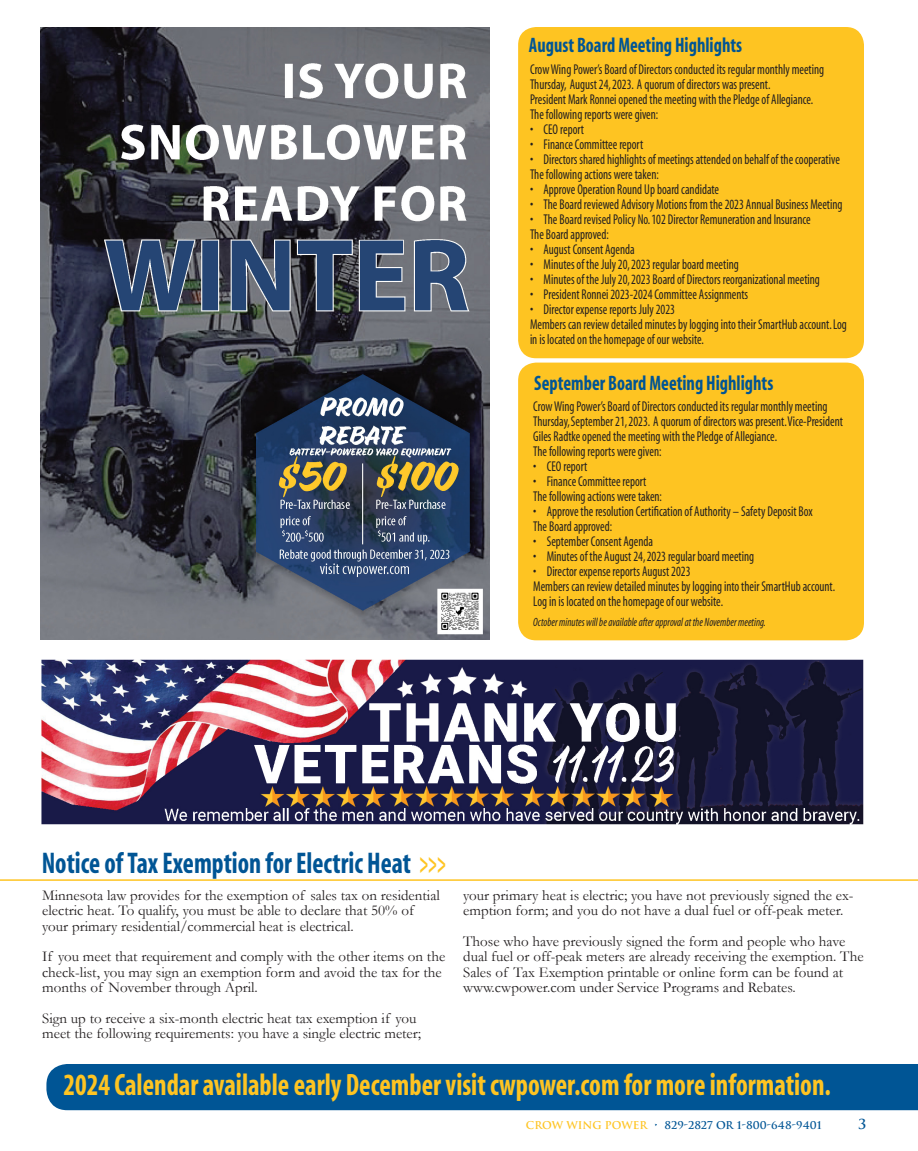
<style>
.page{position:relative;width:918px;height:1151px;background:#fff}
.page>*{position:absolute;margin:0;border:0;box-sizing:border-box;transform-origin:0 0}
.t1{font:700 condensed 31.05px "Myriad";color:#fec422;scale:.88 1}
.t2{font:700 condensed 30px "Myriad";color:#005595;scale:.88 1}
.t3{font:700 condensed 21px "Myriad";color:#005595;scale:.88 1}
.t4{font:15px/15.3px "Garamond";color:#231f20}
.t5{font:condensed 14.25px/15px "Myriad";color:#231f20;scale:.88 1}
.t6{font:700 13.5px "Trajan";color:#005595}
.t7{font:italic condensed 12px "Myriad";color:#231f20;scale:.88 1}
.t8{font:700 10.5px "Trajan";color:#005595}
.s1{color:#fec422}
</style>
<div class="page">
<hr style="left:0;top:879px;width:918px;height:1px;background:#fec422">
<img style="left:40px;top:27px;width:449px;height:612px">
<div style="left:46px;top:1064px;width:872px;height:45px;background:#005595"></div>
<div style="left:518px;top:362px;width:346px;height:278px;background:#fec422;border-radius:18px"></div>
<div style="left:518px;top:27px;width:346px;height:331px;background:#fec422;border-radius:18px"></div>
<img style="left:41px;top:659px;width:823px;height:164px">
<p class="t3" style="left:529px;top:34px;width:244px">August Board Meeting Highlights</p>
<p class="t5" style="left:530px;top:62px;width:336px">Crow Wing Power’s Board of Directors conducted its regular monthly meeting<br>Thursday, August 24,2023. A quorum of directors was present.</p>
<p class="t5" style="left:530px;top:92px;width:324px">President Mark Ronnei opened the meeting with the Pledge of Allegiance.</p>
<p class="t5" style="left:530px;top:107px;width:147px">The following reports were given:</p>
<p class="t5" style="left:530px;top:122px;width:63px">• CEO report</p>
<p class="t5" style="left:530px;top:137px;width:130px">• Finance Committee report</p>
<p class="t5" style="left:530px;top:152px;width:354px">• Directors shared highlights of meetings attended on behalf of the cooperative</p>
<p class="t5" style="left:530px;top:167px;width:148px">The following actions were taken:</p>
<p class="t5" style="left:530px;top:182px;width:216px">• Approve Operation Round Up board candidate</p>
<p class="t5" style="left:530px;top:197px;width:357px">• The Board reviewed Advisory Motions from the 2023 Annual Business Meeting</p>
<p class="t5" style="left:530px;top:212px;width:321px">• The Board revised Policy No.102 Director Remuneration and Insurance</p>
<p class="t5" style="left:530px;top:227px;width:91px">The Board approved:</p>
<p class="t5" style="left:530px;top:242px;width:121px">• August Consent Agenda</p>
<p class="t5" style="left:530px;top:257px;width:239px">• Minutes of the July 20,2023 regular board meeting</p>
<p class="t5" style="left:530px;top:272px;width:331px">• Minutes of the July 20,2023 Board of Directors reorganizational meeting</p>
<p class="t5" style="left:530px;top:287px;width:249px">• President Ronnei 2023-2024 Committee Assignments</p>
<p class="t5" style="left:530px;top:302px;width:166px">• Director expense reports July 2023</p>
<p class="t5" style="left:530px;top:317px;width:362px">Members can review detailed minutes by logging into their SmartHub account.Log in is located on the homepage of our website.</p>
<p class="t3" style="left:534px;top:372px;width:273px">September Board Meeting Highlights</p>
<p class="t5" style="left:533px;top:399px;width:353px">Crow Wing Power’s Board of Directors conducted its regular monthly meeting<br>Thursday, September 21, 2023. A quorum of directors was present.Vice-President<br>Giles Radtke opened the meeting with the Pledge of Allegiance.</p>
<p class="t5" style="left:533px;top:444px;width:147px">The following reports were given:</p>
<p class="t5" style="left:533px;top:459px;width:63px">• CEO report</p>
<p class="t5" style="left:533px;top:474px;width:130px">• Finance Committee report</p>
<p class="t5" style="left:533px;top:489px;width:148px">The following actions were taken:</p>
<p class="t5" style="left:533px;top:504px;width:319px">• Approve the resolution Certification of Authority – Safety Deposit Box</p>
<p class="t5" style="left:533px;top:519px;width:91px">The Board approved:</p>
<p class="t5" style="left:533px;top:534px;width:138px">• September Consent Agenda</p>
<p class="t5" style="left:533px;top:549px;width:253px">• Minutes of the August 24,2023 regular board meeting</p>
<p class="t5" style="left:533px;top:564px;width:180px">• Director expense reports August 2023</p>
<p class="t5" style="left:533px;top:579px;width:345px">Members can review detailed minutes by logging into their SmartHub account.<br>Log in is located on the homepage of our website.</p>
<p class="t7" style="left:533px;top:615px;width:266px">October minutes will be available after approval at the November meeting.</p>
<p class="t2" style="left:42px;top:847px;width:461px">Notice of Tax Exemption for Electric Heat <span class="s1">&gt;&gt;&gt;</span></p>
<p class="t4" style="left:42px;top:887px;width:399px">Minnesota law provides for the exemption of sales tax on residential electric heat. To qualify, you must be able to declare that 50% of your primary residential/commercial heat is electrical.</p>
<p class="t4" style="left:42px;top:948px;width:405px">If you meet that requirement and comply with the other items on the check-list, you may sign an exemption form and avoid the tax for the months of November through April.</p>
<p class="t4" style="left:42px;top:1010px;width:380px">Sign up to receive a six-month electric heat tax exemption if you meet the following requirements: you have a single electric meter;</p>
<p class="t4" style="left:463px;top:887px;width:392px">your primary heat is electric; you have not previously signed the ex&shy;emption form; and you do not have a dual fuel or off-peak meter.</p>
<p class="t4" style="left:463px;top:933px;width:402px">Those who have previously signed the form and people who have dual fuel or off-peak meters are already receiving the exemption. The Sales of Tax Exemption printable or online form can be found at www.cwpower.com under Service Programs and Rebates.</p>
<p class="t1" style="left:63px;top:1068px;width:874px">2024 Calendar available early December visit cwpower.com for more information.</p>
<p class="t8" style="left:526px;top:1117px;width:297px"><span class="s1">CROW WING POWER</span> • 829-2827 OR 1-800-648-9401</p>
<p class="t6" style="left:859px;top:1115px;width:9px">3</p>
</div>
